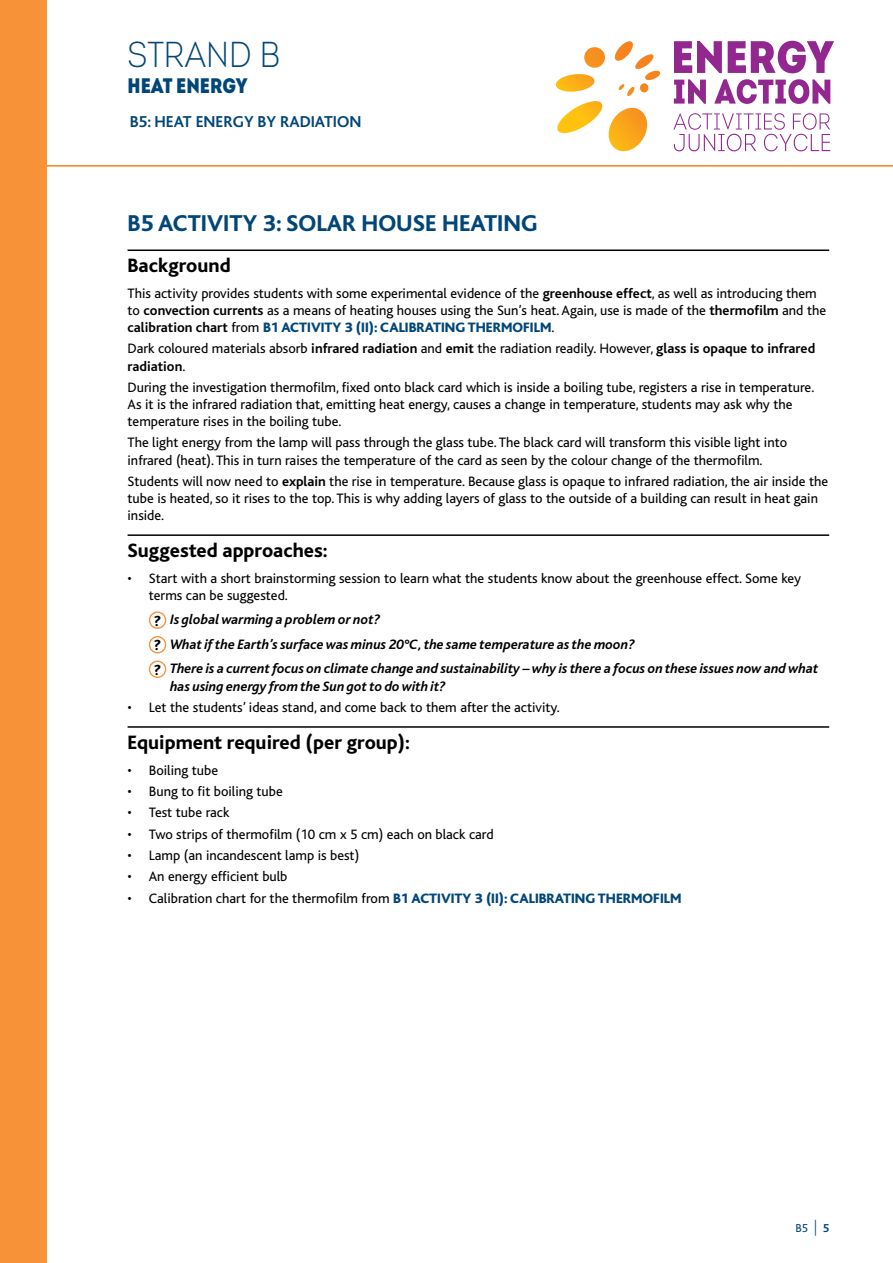
<style>
.page{position:relative;width:893px;height:1263px;background:#fff}
.page>*{position:absolute;margin:0;border:0;box-sizing:border-box;transform-origin:0 0}
.t1{font:36px "Intro Cond Light Free";color:#004678}
.t2{font:800 24px "Bliss";color:#004678}
.t3{font:21px "Intro Cond Black Free";color:#004678}
.t4{font:800 20.25px "Bliss";color:#000}
.t5{font:700 16.5px "Bliss";color:#004678}
.t6{font:14.25px/17.1px "Bliss";color:#000}
.t7{font:italic 700 14.25px/24.5px "Bliss";color:#000}
.t8{font:12px "Bliss";color:#004678}
.s1{font-weight:700}
.s2{font-weight:800;color:#004678}
.s3{font-weight:800;font-style:normal;font-size:15.15px}
.s4{font-weight:300;font-size:15.6px}
</style>
<div class="page">
<hr style="left:0;top:165px;width:893px;height:2px;background:#f79239">
<div style="left:0;top:0;width:47px;height:1263px;background:#f79239"></div>
<svg style="left:673px;top:113px;width:157px;height:38px"></svg>
<svg style="left:674px;top:41px;width:48px;height:32px"></svg>
<svg style="left:728px;top:41px;width:106px;height:32px"></svg>
<svg style="left:674px;top:79px;width:32px;height:25px"></svg>
<svg style="left:714px;top:79px;width:116px;height:25px"></svg>
<svg style="left:555px;top:41px;width:105px;height:111px"></svg>
<hr style="left:128px;top:249px;width:701px;height:2px;background:#000">
<hr style="left:128px;top:534px;width:701px;height:2px;background:#000">
<hr style="left:128px;top:726px;width:701px;height:2px;background:#000">
<div style="left:149px;top:611px;width:17px;height:18px;border:1px solid #f79239;border-radius:50%"></div>
<div style="left:149px;top:636px;width:17px;height:17px;border:1px solid #f79239;border-radius:50%"></div>
<div style="left:149px;top:660px;width:17px;height:18px;border:1px solid #f79239;border-radius:50%"></div>
<h1 class="t1" style="left:128px;top:33px;width:154px">STRAND B</h1>
<h3 class="t3" style="left:128px;top:71px;width:121px">HEAT ENERGY</h3>
<p class="t5" style="left:130px;top:113px;width:233px">B5: HEAT ENERGY BY RADIATION</p>
<h2 class="t2" style="left:128px;top:211px;width:411px">B5 ACTIVITY 3: SOLAR HOUSE HEATING</h2>
<h3 class="t4" style="left:128px;top:255px;width:105px">Background</h3>
<p class="t6" style="left:128px;top:285px;width:700px">This activity provides students with some experimental evidence of the <span class="s1">greenhouse effect</span>, as well as introducing them to <span class="s1">convection currents</span> as a means of heating houses using the Sun’s heat. Again, use is made of the <span class="s1">thermofilm</span> and the <span class="s1">calibration chart</span> from <span class="s2">B1 ACTIVITY 3 (II): CALIBRATING THERMOFILM</span>.</p>
<p class="t6" style="left:128px;top:340px;width:689px">Dark coloured materials absorb <span class="s1">infrared radiation</span> and <span class="s1">emit</span> the radiation readily. However, <span class="s1">glass is opaque to infrared radiation</span>.</p>
<p class="t6" style="left:128px;top:379px;width:688px">During the investigation thermofilm, fixed onto black card which is inside a boiling tube, registers a rise in temperature.<br>As it is the infrared radiation that, emitting heat energy, causes a change in temperature, students may ask why the temperature rises in the boiling tube.</p>
<p class="t6" style="left:128px;top:434px;width:661px">The light energy from the lamp will pass through the glass tube. The black card will transform this visible light into infrared (heat). This in turn raises the temperature of the card as seen by the colour change of the thermofilm.</p>
<p class="t6" style="left:128px;top:473px;width:702px">Students will now need to <span class="s1">explain</span> the rise in temperature. Because glass is opaque to infrared radiation, the air inside the tube is heated, so it rises to the top. This is why adding layers of glass to the outside of a building can result in heat gain inside.</p>
<h3 class="t4" style="left:128px;top:540px;width:202px">Suggested approaches:</h3>
<p class="t6" style="left:149px;top:570px;width:654px;text-indent:-21px">• Start with a short brainstorming session to learn what the students know about the greenhouse effect. Some key terms can be suggested.</p>
<p class="t7" style="left:154px;top:608px;width:666px"><span class="s3">?</span> Is global warming a problem or not?<br><span class="s3">?</span> What ifthe Earth’s surface was minus 20°C,the same temperature as the moon?<br><span class="s3">?</span> There is a current focus on climate change and sustainability – why is there a focus on these issues now and what</p>
<p class="t7" style="left:170px;top:674px;width:277px">has using energy from the Sun got to do with it?</p>
<p class="t6" style="left:128px;top:699px;width:434px">• Let the students’ ideas stand, and come back to them after the activity.</p>
<h3 class="t4" style="left:128px;top:732px;width:284px">Equipment required (per group):</h3>
<p class="t6" style="left:128px;top:762px;width:92px">• Boiling tube</p>
<p class="t6" style="left:128px;top:783px;width:157px">• Bung to fit boiling tube</p>
<p class="t6" style="left:128px;top:804px;width:103px">• Test tube rack</p>
<p class="t6" style="left:128px;top:826px;width:367px">• Two strips of thermofilm (10 cm x 5 cm) each on black card</p>
<p class="t6" style="left:128px;top:847px;width:233px">• Lamp (an incandescent lamp is best)</p>
<p class="t6" style="left:128px;top:868px;width:161px">• An energy efficient bulb</p>
<p class="t6" style="left:128px;top:890px;width:555px">• Calibration chart for the thermofilm from <span class="s2">B1 ACTIVITY 3 (II): CALIBRATING THERMOFILM</span></p>
<p class="t8" style="left:796px;top:1221px;width:35px">B5 <span class="s4">|</span> <span class="s1">5</span></p>
</div>
